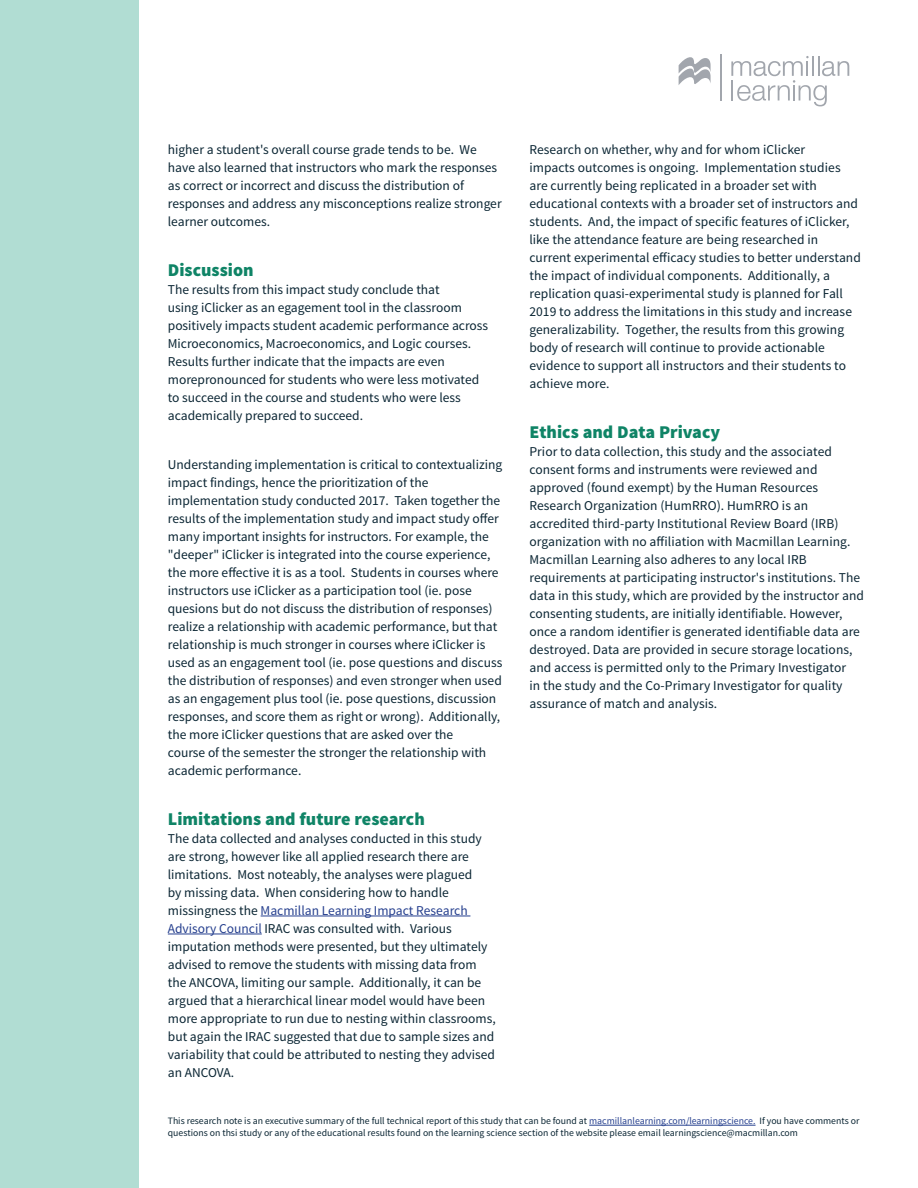
<style>
.page{position:relative;width:918px;height:1188px;background:#fff}
.page>*{position:absolute;margin:0;border:0;box-sizing:border-box;transform-origin:0 0}
.t1{font:900 18px "Source Sans Pro";color:#0f8466}
.t2{font:13.5px/18px "Source Sans Pro";color:#0a2533}
.t3{font:9.75px/12px "Source Sans Pro";color:#0a2533}
.s1{color:#253f8e}
</style>
<div class="page">
<hr style="left:261px;top:916px;width:209px;height:1px;background:#253f8e">
<hr style="left:168px;top:934px;width:94px;height:1px;background:#253f8e">
<div style="left:0;top:0;width:139px;height:1188px;background:#b1ddd3"></div>
<svg style="left:679px;top:57px;width:32px;height:28px"></svg>
<hr style="left:720px;top:54px;width:2px;height:47px;background:#a2a6ad">
<svg style="left:731px;top:56px;width:118px;height:50px"></svg>
<hr style="left:589px;top:1125px;width:167px;height:1px;background:#253f8e">
<p class="t2" style="left:168px;top:141px;width:335px">higher a student's overall course grade tends to be. We have also learned that instructors who mark the responses as correct or incorrect and discuss the distribution of responses and address any misconceptions realize stronger learner outcomes.</p>
<h1 class="t1" style="left:168px;top:258px;width:87px">Discussion</h1>
<p class="t2" style="left:168px;top:280px;width:322px">The results from this impact study conclude that<br>using iClicker as an egagement tool in the classroom positively impacts student academic performance across Microeconomics, Macroeconomics, and Logic courses.<br>Results further indicate that the impacts are even morepronounced for students who were less motivated to succeed in the course and students who were less academically prepared to succeed.</p>
<p class="t2" style="left:168px;top:456px;width:336px">Understanding implementation is critical to contextualizing impact findings, hence the prioritization of the implementation study conducted 2017. Taken together the results of the implementation study and impact study offer many important insights for instructors. For example, the "deeper" iClicker is integrated into the course experience, the more effective it is as a tool. Students in courses where instructors use iClicker as a participation tool (ie. pose quesions but do not discuss the distribution of responses) realize a relationship with academic performance, but that relationship is much stronger in courses where iClicker is used as an engagement tool (ie. pose questions and discuss the distribution of responses) and even stronger when used as an engagement plus tool (ie. pose questions, discussion responses, and score them as right or wrong). Additionally, the more iClicker questions that are asked over the<br>course of the semester the stronger the relationship with academic performance.</p>
<h1 class="t1" style="left:168px;top:807px;width:259px">Limitations and future research</h1>
<p class="t2" style="left:168px;top:829px;width:329px">The data collected and analyses conducted in this study are strong, however like all applied research there are limitations. Most noteably, the analyses were plagued<br>by missing data. When considering how to handle missingness the <span class="s1">Macmillan Learning Impact Research Advisory Council</span> IRAC was consulted with. Various imputation methods were presented, but they ultimately advised to remove the students with missing data from the ANCOVA, limiting our sample. Additionally, it can be argued that a hierarchical linear model would have been more appropriate to run due to nesting within classrooms, but again the IRAC suggested that due to sample sizes and variability that could be attributed to nesting they advised an ANCOVA.</p>
<p class="t2" style="left:529px;top:141px;width:333px">Research on whether, why and for whom iClicker<br>impacts outcomes is ongoing. Implementation studies are currently being replicated in a broader set with educational contexts with a broader set of instructors and students. And, the impact of specific features of iClicker, like the attendance feature are being researched in current experimental efficacy studies to better understand the impact of individual components. Additionally, a replication quasi-experimental study is planned for Fall 2019 to address the limitations in this study and increase generalizability. Together, the results from this growing body of research will continue to provide actionable evidence to support all instructors and their students to achieve more.</p>
<h1 class="t1" style="left:529px;top:420px;width:192px">Ethics and Data Privacy</h1>
<p class="t2" style="left:529px;top:442px;width:336px">Prior to data collection, this study and the associated consent forms and instruments were reviewed and approved (found exempt) by the Human Resources Research Organization (HumRRO). HumRRO is an accredited third-party Institutional Review Board (IRB) organization with no affiliation with Macmillan Learning.<br>Macmillan Learning also adheres to any local IRB requirements at participating instructor's institutions. The data in this study, which are provided by the instructor and consenting students, are initially identifiable. However, once a random identifier is generated identifiable data are destroyed. Data are provided in secure storage locations, and access is permitted only to the Primary Investigator<br>in the study and the Co-Primary Investigator for quality assurance of match and analysis.</p>
<p class="t3" style="left:168px;top:1115px;width:693px">This research note is an executive summary of the full technical report of this study that can be found at <span class="s1">macmillanlearning.com/learningscience.</span> If you have comments or questions on thsi study or any of the educational results found on the learning science section of the website please email learningscience@macmillan.com</p>
</div>
